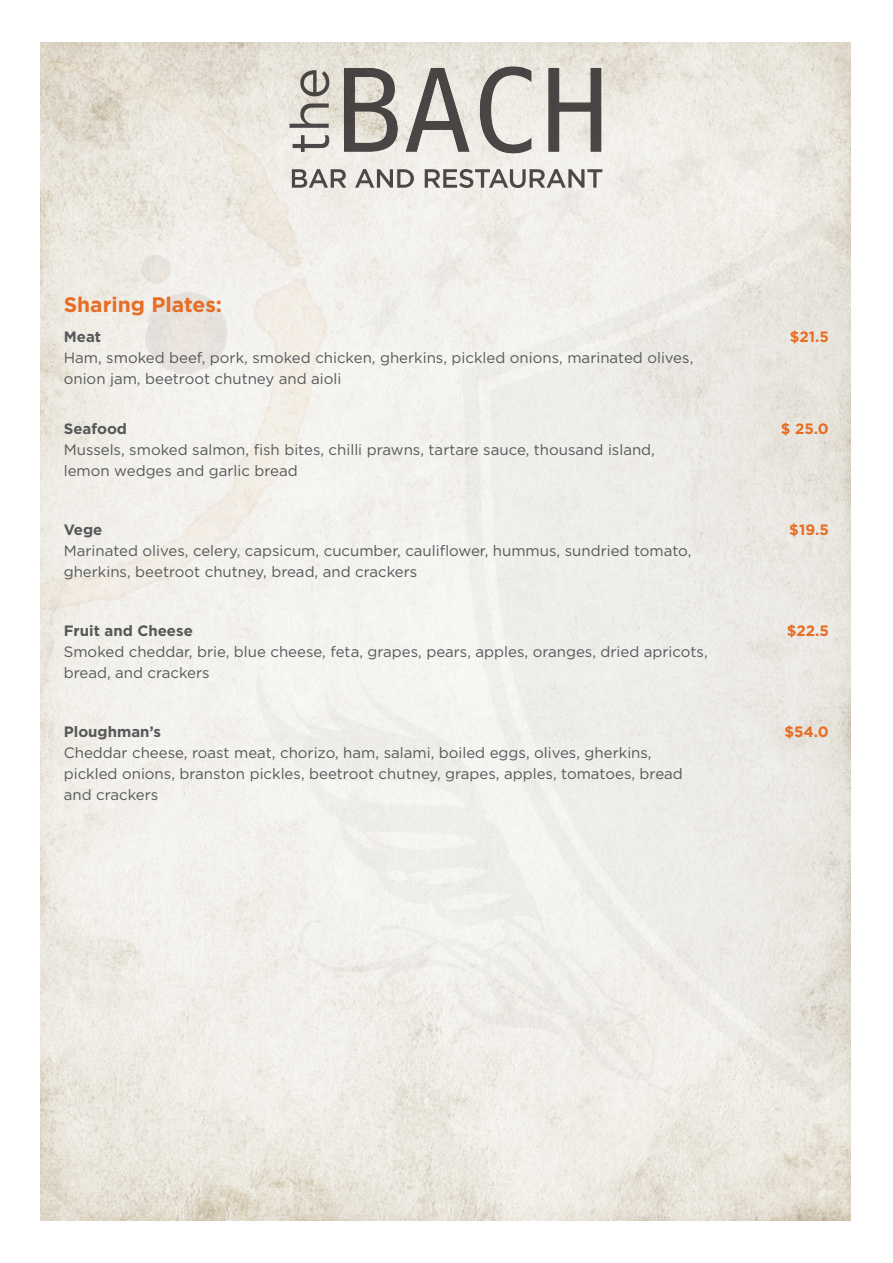
<style>
.page{position:relative;width:893px;height:1263px;background:#fff}
.page>*{position:absolute;margin:0;border:0;box-sizing:border-box;transform-origin:0 0}
.t1{font:700 21px "Gotham";color:#e86d24}
.t2{font:15px "Gotham";color:#57585a}
.t3{font:700 15px "Gotham";color:#57585a}
.t4{font:700 15px "Gotham";color:#e86d24}
</style>
<div class="page">
<img style="left:41px;top:43px;width:809px;height:1178px">
<img style="left:256px;top:129px;width:594px;height:975px">
<img style="left:41px;top:43px;width:309px;height:609px">
<img style="left:344px;top:64px;width:259px;height:93px">
<svg style="left:289px;top:70px;width:40px;height:82px;background:#bebab4"></svg>
<svg style="left:292px;top:169px;width:310px;height:19px;background:#b0adaa"></svg>
<p class="t1" style="left:64px;top:291px;width:160px">Sharing Plates:</p>
<p class="t3" style="left:64px;top:327px;width:39px">Meat</p>
<p class="t4" style="left:790px;top:327px;width:41px">$21.5</p>
<p class="t2" style="left:64px;top:349px;width:631px">Ham, smoked beef, pork, smoked chicken, gherkins, pickled onions, marinated olives,</p>
<p class="t2" style="left:64px;top:370px;width:279px">onion jam, beetroot chutney and aioli</p>
<p class="t3" style="left:64px;top:419px;width:65px">Seafood</p>
<p class="t4" style="left:781px;top:419px;width:49px">$ 25.0</p>
<p class="t2" style="left:64px;top:442px;width:593px">Mussels, smoked salmon, fish bites, chilli prawns, tartare sauce, thousand island,</p>
<p class="t2" style="left:64px;top:463px;width:235px">lemon wedges and garlic bread</p>
<p class="t3" style="left:64px;top:520px;width:40px">Vege</p>
<p class="t4" style="left:789px;top:520px;width:41px">$19.5</p>
<p class="t2" style="left:64px;top:543px;width:629px">Marinated olives, celery, capsicum, cucumber, cauliflower, hummus, sundried tomato,</p>
<p class="t2" style="left:64px;top:564px;width:355px">gherkins, beetroot chutney, bread, and crackers</p>
<p class="t3" style="left:64px;top:621px;width:131px">Fruit and Cheese</p>
<p class="t4" style="left:787px;top:621px;width:44px">$22.5</p>
<p class="t2" style="left:64px;top:644px;width:645px">Smoked cheddar, brie, blue cheese, feta, grapes, pears, apples, oranges, dried apricots,</p>
<p class="t2" style="left:64px;top:665px;width:147px">bread, and crackers</p>
<p class="t3" style="left:64px;top:722px;width:99px">Ploughman’s</p>
<p class="t4" style="left:784px;top:722px;width:46px">$54.0</p>
<p class="t2" style="left:64px;top:745px;width:589px">Cheddar cheese, roast meat, chorizo, ham, salami, boiled eggs, olives, gherkins,</p>
<p class="t2" style="left:64px;top:766px;width:621px">pickled onions, branston pickles, beetroot chutney, grapes, apples, tomatoes, bread</p>
<p class="t2" style="left:64px;top:787px;width:96px">and crackers</p>
</div>
